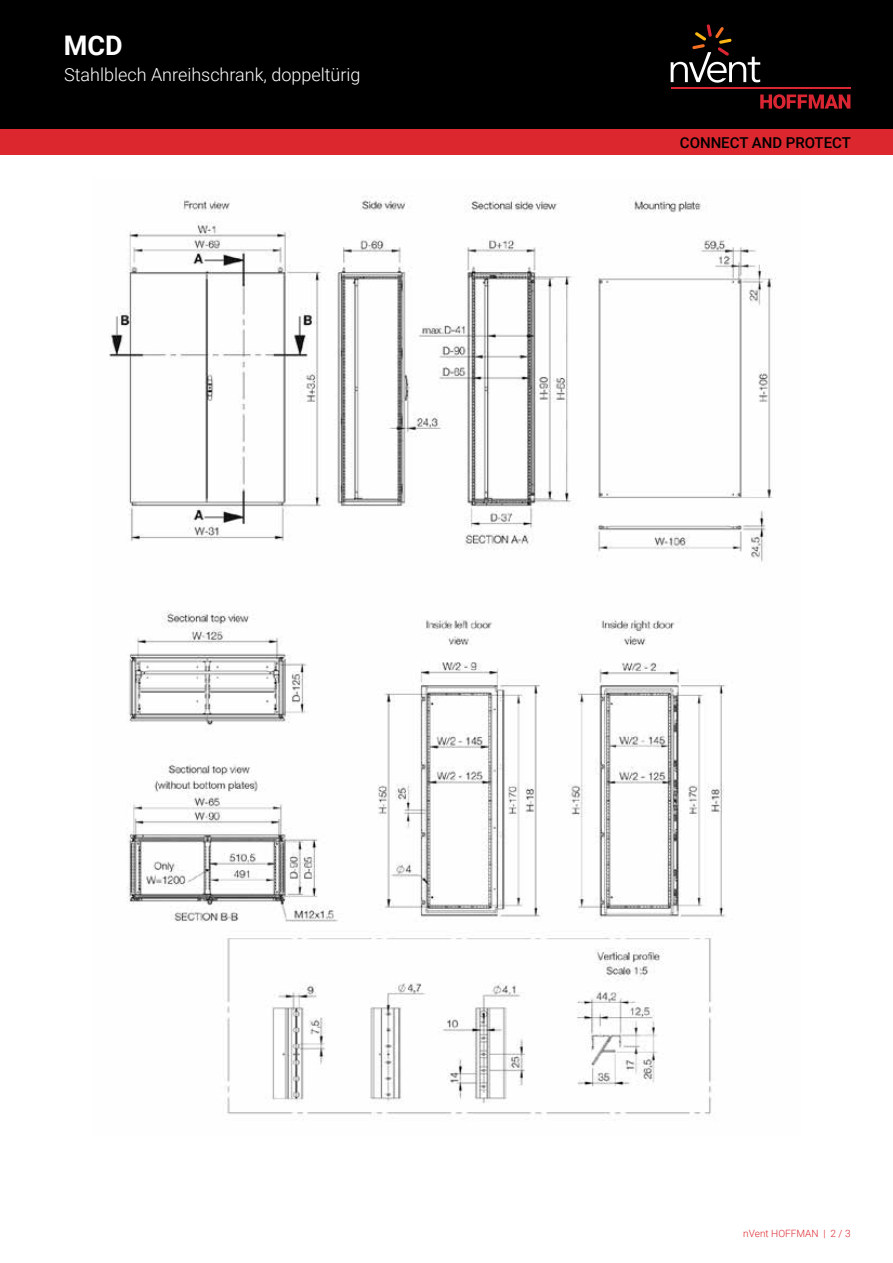
<style>
.page{position:relative;width:893px;height:1263px;background:#fff}
.page>*{position:absolute;margin:0;border:0;box-sizing:border-box;transform-origin:0 0}
.t1{font:700 27px "Roboto";color:#fff}
.t2{font:300 18px "Roboto";color:#fff}
.t3{font:500 15px "Roboto";color:#000}
.t4{font:300 10.05px "Roboto";color:#dc272e}
</style>
<div class="page">
<div style="left:0;top:0;width:893px;height:129px;background:#000"></div>
<svg style="left:760px;top:94px;width:90px;height:15px"></svg>
<hr style="left:671px;top:88px;width:179px;height:1px;background:#d92632">
<svg style="left:671px;top:24px;width:89px;height:59px"></svg>
<div style="left:0;top:129px;width:893px;height:26px;background:#dc272e"></div>
<img style="left:109px;top:195px;width:667px;height:926px">
<h1 class="t1" style="left:64px;top:27px;width:60px">MCD</h1>
<p class="t2" style="left:64px;top:62px;width:298px">Stahlblech Anreihschrank, doppeltürig</p>
<p class="t3" style="left:680px;top:132px;width:173px">CONNECT AND PROTECT</p>
<p class="t4" style="left:743px;top:1226px;width:109px">nVent HOFFMAN | 2 / 3</p>
</div>
